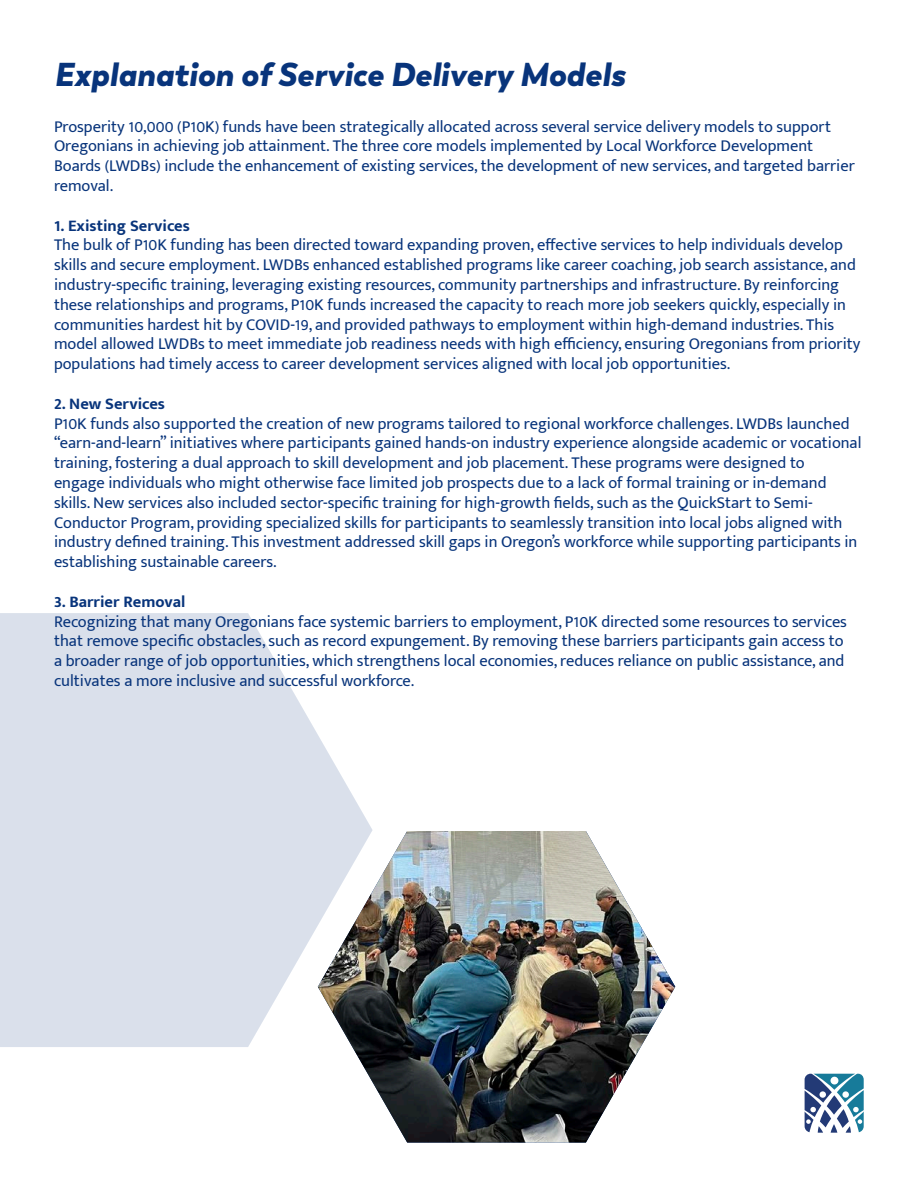
<style>
.page{position:relative;width:918px;height:1188px;background:#fff}
.page>*{position:absolute;margin:0;border:0;box-sizing:border-box;transform-origin:0 0}
.t1{font:italic 900 33px "Trenda";color:#08347b}
.t2{font:16.5px/19.8px "Mukta Mahee";color:#08347b}
.t3{font:700 16.5px "Mukta Mahee";color:#08347b}
</style>
<div class="page">
<svg style="left:805px;top:1074px;width:59px;height:59px"></svg>
<svg style="left:0;top:613px;width:373px;height:434px;background:#dee3ed"></svg>
<img style="left:318px;top:831px;width:357px;height:312px">
<p class="t1" style="left:54px;top:54px;width:573px">Explanation of Service Delivery Models</p>
<p class="t2" style="left:54px;top:116px;width:802px">Prosperity 10,000 (P10K) funds have been strategically allocated across several service delivery models to support Oregonians in achieving job attainment. The three core models implemented by Local Workforce Development Boards (LWDBs) include the enhancement of existing services, the development of new services, and targeted barrier removal.</p>
<p class="t3" style="left:54px;top:215px;width:138px">1. Existing Services</p>
<p class="t2" style="left:54px;top:235px;width:808px">The bulk of P10K funding has been directed toward expanding proven, effective services to help individuals develop skills and secure employment. LWDBs enhanced established programs like career coaching, job search assistance, and industry-specific training, leveraging existing resources, community partnerships and infrastructure. By reinforcing these relationships and programs, P10K funds increased the capacity to reach more job seekers quickly, especially in communities hardest hit by COVID-19, and provided pathways to employment within high-demand industries. This model allowed LWDBs to meet immediate job readiness needs with high efficiency, ensuring Oregonians from priority populations had timely access to career development services aligned with local job opportunities.</p>
<p class="t3" style="left:54px;top:393px;width:113px">2. New Services</p>
<p class="t2" style="left:54px;top:413px;width:809px">P10K funds also supported the creation of new programs tailored to regional workforce challenges. LWDBs launched “earn-and-learn” initiatives where participants gained hands-on industry experience alongside academic or vocational training, fostering a dual approach to skill development and job placement. These programs were designed to<br>engage individuals who might otherwise face limited job prospects due to a lack of formal training or in-demand skills. New services also included sector-specific training for high-growth fields, such as the QuickStart to Semi-Conductor Program, providing specialized skills for participants to seamlessly transition into local jobs aligned with industry defined training. This investment addressed skill gaps in Oregon’s workforce while supporting participants in establishing sustainable careers.</p>
<p class="t3" style="left:54px;top:591px;width:133px">3. Barrier Removal</p>
<p class="t2" style="left:54px;top:611px;width:795px">Recognizing that many Oregonians face systemic barriers to employment, P10K directed some resources to services that remove specific obstacles, such as record expungement. By removing these barriers participants gain access to a broader range of job opportunities, which strengthens local economies, reduces reliance on public assistance, and cultivates a more inclusive and successful workforce.</p>
</div>
